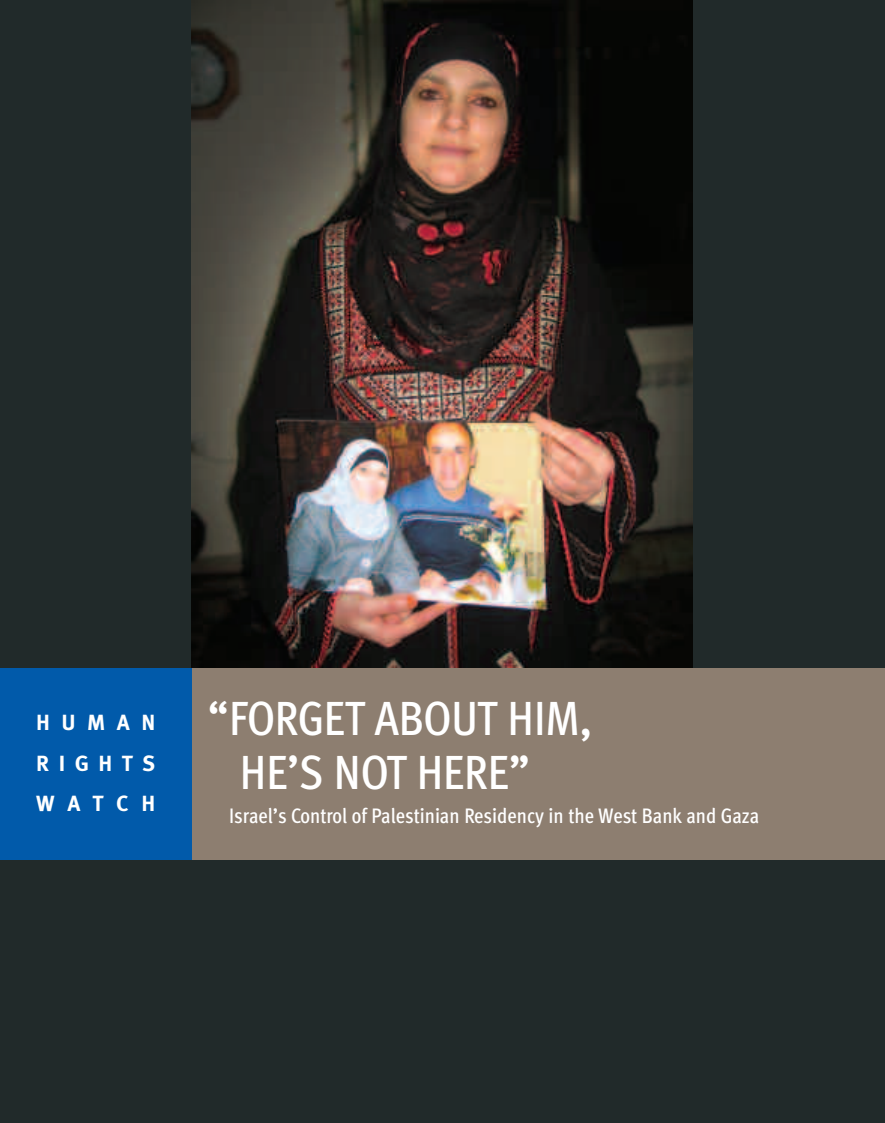
<style>
.page{position:relative;width:885px;height:1123px;background:#fff}
.page>*{position:absolute;margin:0;border:0;box-sizing:border-box;transform-origin:0 0}
.t1{font:500 condensed 48px/54px "Meta Pro";letter-spacing:-.005em;color:#fff}
.t2{font:700 21.9px/40.2px "Meta Pro";letter-spacing:.525em;color:#fff;text-align:justify}
.t3{font:500 condensed 21px "Meta Pro";color:#fff}
</style>
<div class="page">
<div style="left:0;top:668px;width:884px;height:455px;background:#212a2a"></div>
<div style="left:0;top:0;width:884px;height:668px;background:#212a2a"></div>
<img style="left:192px;top:0;width:501px;height:668px">
<div style="left:0;top:668px;width:884px;height:191px;background:#8d7e70"></div>
<div style="left:0;top:668px;width:191px;height:191px;background:#015aaa"></div>
<p class="t2" style="left:36px;top:704px;width:121px">HUMAN RIGHTS WATCH</p>
<h1 class="t1" style="left:240px;top:695px;width:354px;text-indent:-32px">“FORGET ABOUT HIM,<br>HE’S NOT HERE”</h1>
<p class="t3" style="left:229px;top:807px;width:531px">Israel’s Control of Palestinian Residency in the West Bank and Gaza</p>
</div>
